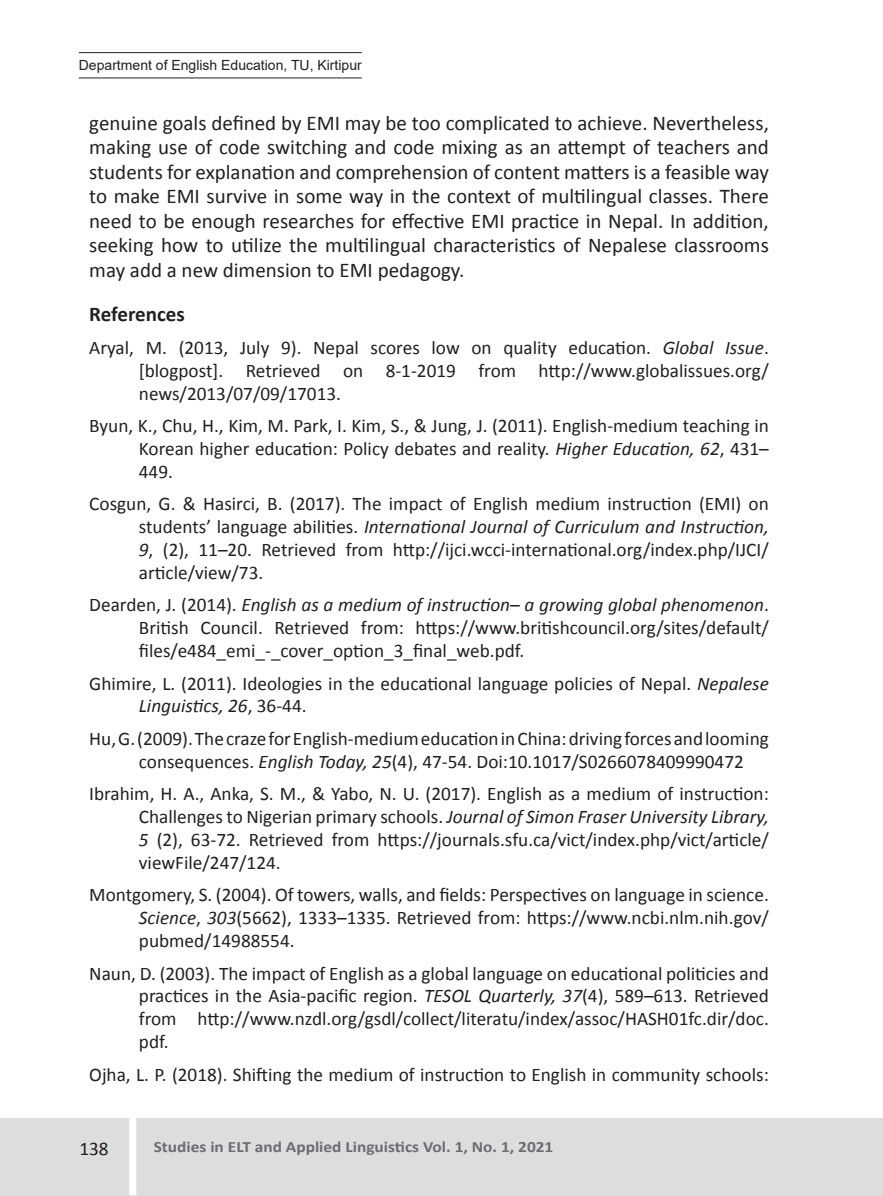
<style>
.page{position:relative;width:883px;height:1196px;background:#fff}
.page>*{position:absolute;margin:0;border:0;box-sizing:border-box;transform-origin:0 0}
.t1{font:21px/24.5px "Calibri";color:#231f20;text-align:justify}
.Sub_Heading{font:700 21px "Calibri";color:#231f20}
.Default{font:19.25px/22.8px "Calibri";color:#231f20;text-align:justify}
.t2{font:700 15.75px "Calibri";color:#6c6d70;scale:1.1 1}
.t3{font:14px "Arial";color:#231f20}
.s1{font-style:italic}
</style>
<div class="page">
<div style="left:11px;top:1118px;width:872px;height:77px;background:#dcdddf"></div>
<div style="left:129px;top:1118px;width:7px;height:77px;background:#fff"></div>
<hr style="left:79px;top:77px;width:283px;height:1px;background:#231f20">
<hr style="left:79px;top:52px;width:283px;height:1px;background:#231f20">
<p class="t3" style="left:79px;top:55px;width:284px">Department of English Education, TU, Kirtipur</p>
<p class="t1" style="left:89px;top:111px;width:681px">genuine goals defined by EMI may be too complicated to achieve. Nevertheless, making use of code switching and code mixing as an attempt of teachers and students for explanation and comprehension of content matters is a feasible way to make EMI survive in some way in the context of multilingual classes. There need to be enough researches for effective EMI practice in Nepal. In addition, seeking how to utilize the multilingual characteristics of Nepalese classrooms may add a new dimension to EMI pedagogy.</p>
<p class="Sub_Heading" style="left:89px;top:301px;width:97px">References</p>
<p class="Default" style="left:139px;top:336px;width:631px;text-indent:-50px">Aryal, M. (2013, July 9). Nepal scores low on quality education. <span class="s1">Global Issue</span>. [blogpost]. Retrieved on 8-1-2019 from http://www.globalissues.org/ news/2013/07/09/17013.</p>
<p class="Default" style="left:139px;top:414px;width:632px;text-indent:-50px">Byun, K., Chu, H., Kim, M. Park, I. Kim, S., &amp; Jung, J. (2011). English-medium teaching in Korean higher education: Policy debates and reality. <span class="s1">Higher Education, 62</span>, 431– 449.</p>
<p class="Default" style="left:139px;top:493px;width:632px;text-indent:-50px">Cosgun, G. &amp; Hasirci, B. (2017). The impact of English medium instruction (EMI) on students’ language abilities. <span class="s1">International Journal of Curriculum and Instruction, 9</span>, (2), 11–20. Retrieved from http://ijci.wcci-international.org/index.php/IJCI/ article/view/73.</p>
<p class="Default" style="left:139px;top:593px;width:631px;text-indent:-50px">Dearden, J. (2014). <span class="s1">English as a medium of instruction– a growing global phenomenon</span>.<br>British Council. Retrieved from: https://www.britishcouncil.org/sites/default/ files/e484_emi_-_cover_option_3_final_web.pdf.</p>
<p class="Default" style="left:139px;top:672px;width:632px;text-indent:-50px">Ghimire, L. (2011). Ideologies in the educational language policies of Nepal. <span class="s1">Nepalese<br>Linguistics, 26</span>, 36-44.</p>
<p class="Default" style="left:139px;top:727px;width:631px;text-indent:-50px">Hu, G. (2009). The craze for English-medium education in China: driving forces and looming consequences. <span class="s1">English Today, 25</span>(4), 47-54. Doi:10.1017/S0266078409990472</p>
<p class="Default" style="left:139px;top:782px;width:632px;text-indent:-50px">Ibrahim, H. A., Anka, S. M., &amp; Yabo, N. U. (2017). English as a medium of instruction:<br>Challenges to Nigerian primary schools. <span class="s1">Journal of Simon Fraser University Library, 5</span> (2), 63-72. Retrieved from https://journals.sfu.ca/vict/index.php/vict/article/ viewFile/247/124.</p>
<p class="Default" style="left:139px;top:883px;width:632px;text-indent:-50px">Montgomery, S. (2004). Of towers, walls, and fields: Perspectives on language in science.<br><span class="s1">Science</span>, <span class="s1">303</span>(5662), 1333–1335. Retrieved from: https://www.ncbi.nlm.nih.gov/ pubmed/14988554.</p>
<p class="Default" style="left:139px;top:962px;width:632px;text-indent:-50px">Naun, D. (2003). The impact of English as a global language on educational politicies and practices in the Asia-pacific region. <span class="s1">TESOL Quarterly, 37</span>(4), 589–613. Retrieved from http://www.nzdl.org/gsdl/collect/literatu/index/assoc/HASH01fc.dir/doc. pdf.</p>
<p class="Default" style="left:89px;top:1062px;width:681px">Ojha, L. P. (2018). Shifting the medium of instruction to English in community schools:</p>
<p class="Default" style="left:79px;top:1136px;width:31px">138</p>
<p class="t2" style="left:154px;top:1136px;width:365px">Studies in ELT and Applied Linguistics Vol. 1, No. 1, 2021</p>
</div>
